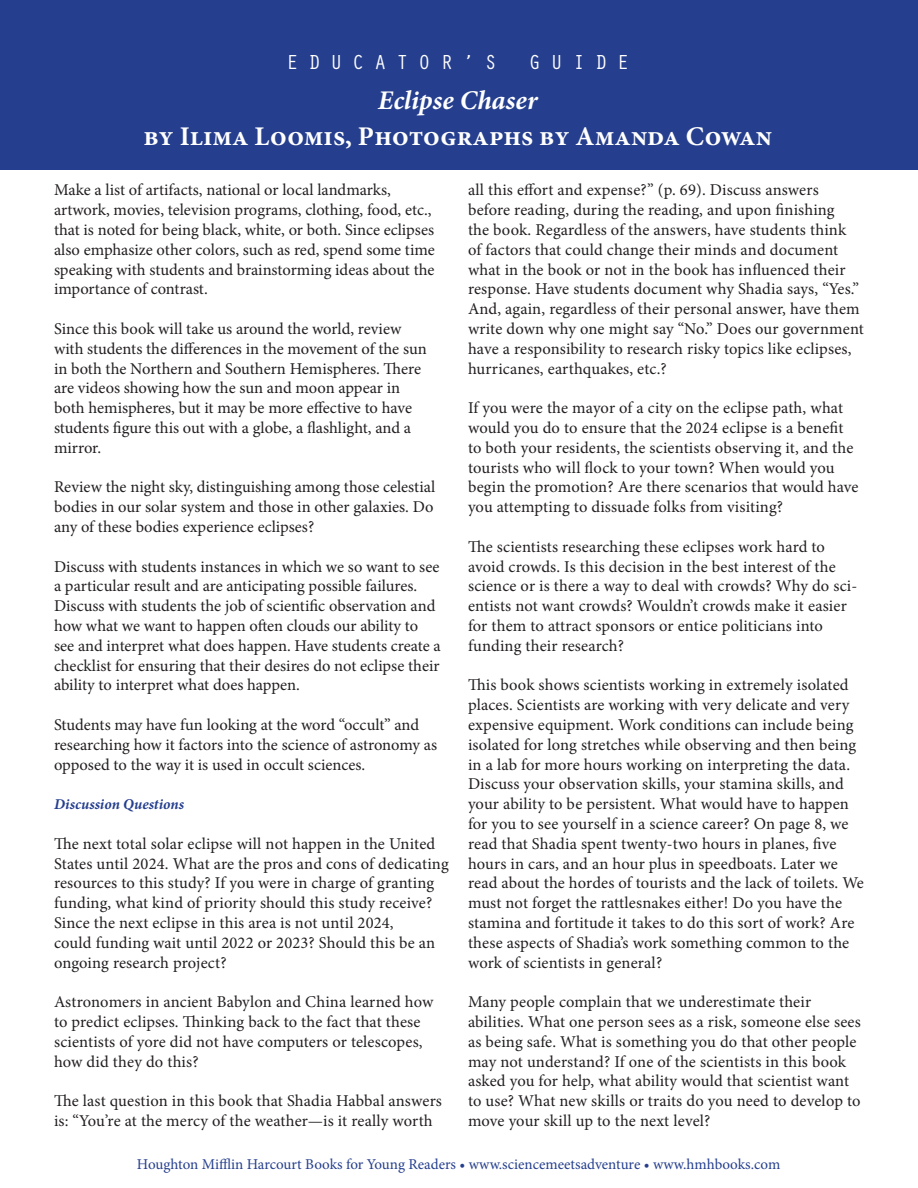
<style>
.page{position:relative;width:918px;height:1188px;background:#fff}
.page>*{position:absolute;margin:0;border:0;box-sizing:border-box;transform-origin:0 0}
.t1{font:700 27px "Minion Pro";color:#fff}
.t2{font:italic 700 27px "Minion Pro";letter-spacing:.005em;color:#fff}
.t3{font:21px "Orator Std";letter-spacing:.45em;color:#fff}
.t4{font:16.5px/19.8px "Minion Pro";letter-spacing:.01em;color:#231f20}
.t5{font:15px "Minion Pro";color:#253f8e}
.t6{font:italic 700 15px "Minion Pro";letter-spacing:.005em;color:#253f8e}
</style>
<div class="page">
<div style="left:0;top:0;width:918px;height:169px;background:#253f8e"></div>
<p class="t3" style="left:286px;top:47px;width:213px">EDUCATOR’S</p>
<p class="t3" style="left:529px;top:47px;width:102px">GUIDE</p>
<h1 class="t2" style="left:378px;top:81px;width:162px">Eclipse Chaser</h1>
<h1 class="t1" style="left:143px;top:117px;width:630px">by Ilima Loomis, Photographs by Amanda Cowan</h1>
<p class="t4" style="left:54px;top:180px;width:382px">Make a list of artifacts, national or local landmarks, artwork, movies, television programs, clothing, food, etc., that is noted for being black, white, or both. Since eclipses also emphasize other colors, such as red, spend some time speaking with students and brainstorming ideas about the importance of contrast.</p>
<p class="t4" style="left:54px;top:319px;width:374px">Since this book will take us around the world, review with students the differences in the movement of the sun in both the Northern and Southern Hemispheres. There are videos showing how the sun and moon appear in both hemispheres, but it may be more effective to have students figure this out with a globe, a flashlight, and a mirror.</p>
<p class="t4" style="left:54px;top:477px;width:383px;text-align:justify">Review the night sky, distinguishing among those celestial bodies in our solar system and those in other galaxies. Do any of these bodies experience eclipses?</p>
<p class="t4" style="left:54px;top:556px;width:388px">Discuss with students instances in which we so want to see a particular result and are anticipating possible failures.<br>Discuss with students the job of scientific observation and how what we want to happen often clouds our ability to see and interpret what does happen. Have students create a checklist for ensuring that their desires do not eclipse their ability to interpret what does happen.</p>
<p class="t4" style="left:54px;top:715px;width:385px">Students may have fun looking at the word “occult” and researching how it factors into the science of astronomy as opposed to the way it is used in occult sciences.</p>
<p class="t6" style="left:54px;top:794px;width:132px">Discussion Questions</p>
<p class="t4" style="left:54px;top:834px;width:396px">The next total solar eclipse will not happen in the United States until 2024. What are the pros and cons of dedicating resources to this study? If you were in charge of granting funding, what kind of priority should this study receive?<br>Since the next eclipse in this area is not until 2024,<br>could funding wait until 2022 or 2023? Should this be an ongoing research project?</p>
<p class="t4" style="left:54px;top:992px;width:381px">Astronomers in ancient Babylon and China learned how to predict eclipses. Thinking back to the fact that these scientists of yore did not have computers or telescopes, how did they do this?</p>
<p class="t4" style="left:54px;top:1091px;width:389px">The last question in this book that Shadia Habbal answers is: “You’re at the mercy of the weather—is it really worth</p>
<p class="t4" style="left:468px;top:180px;width:397px">all this effort and expense?” (p. 69). Discuss answers before reading, during the reading, and upon finishing<br>the book. Regardless of the answers, have students think<br>of factors that could change their minds and document what in the book or not in the book has influenced their response. Have students document why Shadia says, “Yes.” And, again, regardless of their personal answer, have them write down why one might say “No.” Does our government have a responsibility to research risky topics like eclipses, hurricanes, earthquakes, etc.?</p>
<p class="t4" style="left:468px;top:398px;width:392px">If you were the mayor of a city on the eclipse path, what would you do to ensure that the 2024 eclipse is a benefit to both your residents, the scientists observing it, and the tourists who will flock to your town? When would you begin the promotion? Are there scenarios that would have you attempting to dissuade folks from visiting?</p>
<p class="t4" style="left:468px;top:537px;width:391px">The scientists researching these eclipses work hard to avoid crowds. Is this decision in the best interest of the science or is there a way to deal with crowds? Why do sci&shy;entists not want crowds? Wouldn’t crowds make it easier for them to attract sponsors or entice politicians into funding their research?</p>
<p class="t4" style="left:468px;top:675px;width:398px">This book shows scientists working in extremely isolated places. Scientists are working with very delicate and very expensive equipment. Work conditions can include being isolated for long stretches while observing and then being in a lab for more hours working on interpreting the data.<br>Discuss your observation skills, your stamina skills, and your ability to be persistent. What would have to happen for you to see yourself in a science career? On page 8, we read that Shadia spent twenty-two hours in planes, five hours in cars, and an hour plus in speedboats. Later we read about the hordes of tourists and the lack of toilets. We must not forget the rattlesnakes either! Do you have the stamina and fortitude it takes to do this sort of work? Are these aspects of Shadia’s work something common to the work of scientists in general?</p>
<p class="t4" style="left:468px;top:992px;width:394px">Many people complain that we underestimate their abilities. What one person sees as a risk, someone else sees as being safe. What is something you do that other people may not understand? If one of the scientists in this book asked you for help, what ability would that scientist want to use? What new skills or traits do you need to develop to move your skill up to the next level?</p>
<p class="t5" style="left:137px;top:1154px;width:645px">Houghton Mifflin Harcourt Books for Young Readers • www.sciencemeetsadventure • www.hmhbooks.com</p>
</div>
